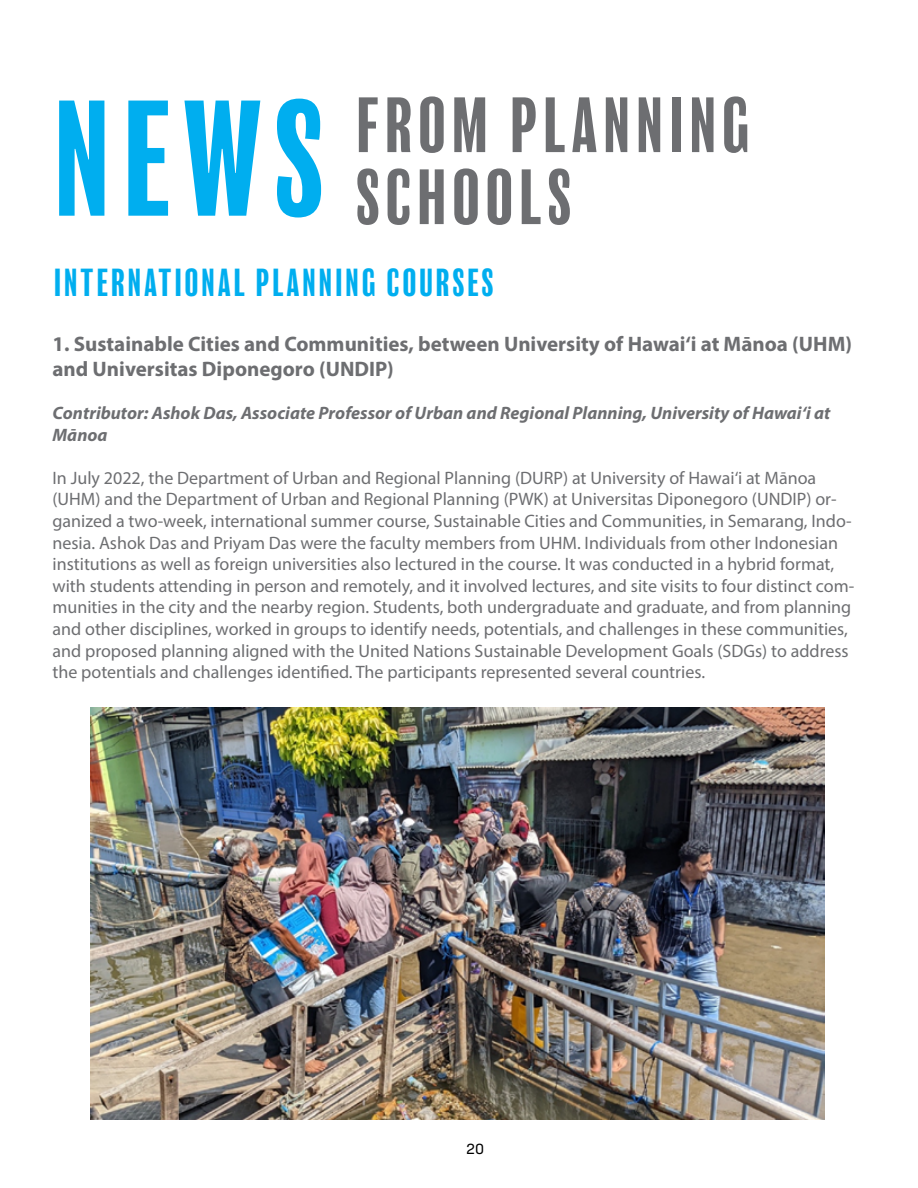
<style>
.page{position:relative;width:918px;height:1188px;background:#fff}
.page>*{position:absolute;margin:0;border:0;box-sizing:border-box;transform-origin:0 0}
.t1{font:condensed 72px/72px "Balboa";letter-spacing:.09em;color:#6d6e71}
.t2{font:condensed 36px "Balboa";letter-spacing:.09em;color:#00aeef}
.t3{font:700 21px/25.2px "Myriad Pro";color:#6d6e71}
.t4{font:18px/21.6px "Myriad Pro";color:#6d6e71}
.t5{font:italic 700 18px/21.6px "Myriad Pro";color:#6d6e71}
.t6{font:15px "Bio Sans";color:#000}
.s1{font-size:151.5px;color:#00aeef}
</style>
<div class="page">
<img style="left:91px;top:707px;width:733px;height:413px">
<h1 class="t1" style="left:356px;top:91px;width:395px;text-indent:-302px"><span class="s1">NEWS</span> FROM PLANNING<br>SCHOOLS</h1>
<h2 class="t2" style="left:54px;top:264px;width:441px">INTERNATIONAL PLANNING COURSES</h2>
<p class="t3" style="left:52px;top:330px;width:801px">1. Sustainable Cities and Communities, between University of Hawai‘i at Mānoa (UHM) and Universitas Diponegoro (UNDIP)</p>
<p class="t5" style="left:52px;top:402px;width:780px">Contributor: Ashok Das, Associate Professor of Urban and Regional Planning, University of Hawai‘i at<br>Mānoa</p>
<p class="t4" style="left:52px;top:467px;width:803px">In July 2022, the Department of Urban and Regional Planning (DURP) at University of Hawai‘i at Mānoa (UHM) and the Department of Urban and Regional Planning (PWK) at Universitas Diponegoro (UNDIP) or&shy;ganized a two-week, international summer course, Sustainable Cities and Communities, in Semarang, Indo&shy;nesia. Ashok Das and Priyam Das were the faculty members from UHM. Individuals from other Indonesian institutions as well as foreign universities also lectured in the course. It was conducted in a hybrid format, with students attending in person and remotely, and it involved lectures, and site visits to four distinct com&shy;munities in the city and the nearby region. Students, both undergraduate and graduate, and from planning and other disciplines, worked in groups to identify needs, potentials, and challenges in these communities, and proposed planning aligned with the United Nations Sustainable Development Goals (SDGs) to address the potentials and challenges identified. The participants represented several countries.</p>
<p class="t6" style="left:466px;top:1138px;width:20px">20</p>
</div>
